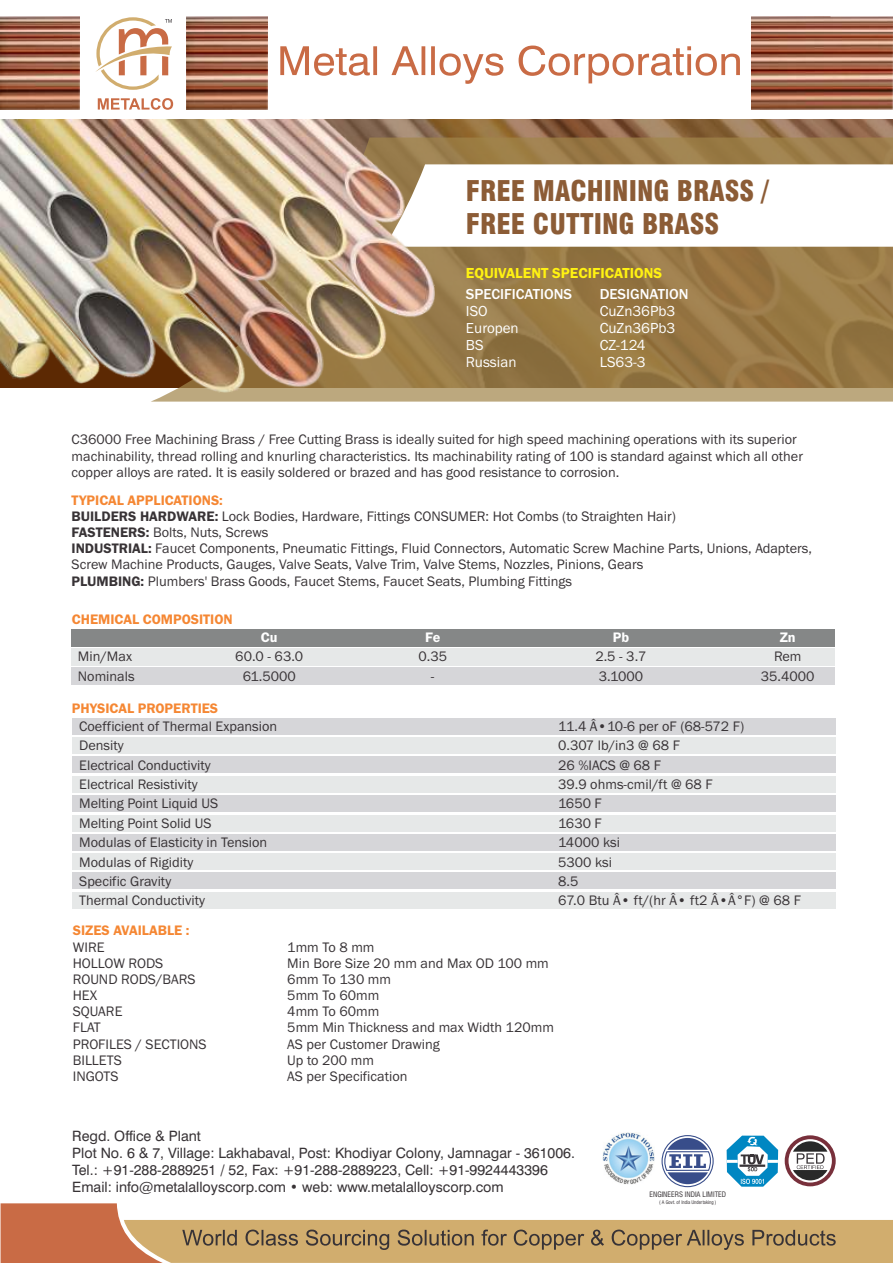
<style>
.page{position:relative;width:893px;height:1263px;background:#fff}
.page>*{position:absolute;margin:0;border:0;box-sizing:border-box;transform-origin:0 0}
.t1{font:900 condensed 27.9px/33.3px "Swiss 721 BT";color:#8c5c36}
.t2{font:15px "Franklin Gothic";color:#fff}
.t3{font:500 15px "Franklin Gothic";color:#fff}
.t4{font:600 15px "Franklin Gothic";color:#fff212}
.t5{font:14.25px/16.2px "Franklin Gothic";color:#383336}
.t6{font:14.25px/17.1px "Swiss 721 BT";color:#383336}
.t7{font:600 14.25px "Franklin Gothic";color:#f58733}
.t8{font:600 14.25px "Franklin Gothic";color:#fff}
.t9{font:condensed 7.35px "Swiss 721 BT";color:#383336}
.t10{font:condensed 4.8px "Swiss 721 BT";color:#383336}
.s1{font-weight:600;color:#f58733}
.s2{font-weight:600}
</style>
<div class="page">
<img style="left:0;top:16px;width:80px;height:93px">
<svg style="left:98px;top:98px;width:75px;height:12px"></svg>
<svg style="left:96px;top:17px;width:76px;height:73px"></svg>
<svg style="left:280px;top:46px;width:460px;height:38px"></svg>
<img style="left:751px;top:16px;width:141px;height:93px">
<img style="left:187px;top:16px;width:80px;height:93px">
<img style="left:435px;top:120px;width:458px;height:18px">
<svg style="left:151px;top:138px;width:742px;height:264px;background:#9c7e4c"></svg>
<svg style="left:435px;top:164px;width:458px;height:83px"></svg>
<img style="left:1px;top:120px;width:434px;height:273px">
<svg style="left:1px;top:1203px;width:892px;height:60px"></svg>
<svg style="left:727px;top:1135px;width:51px;height:52px"></svg>
<img style="left:603px;top:1133px;width:51px;height:52px">
<svg style="left:661px;top:1135px;width:53px;height:52px"></svg>
<svg style="left:664px;top:1138px;width:47px;height:46px"></svg>
<svg style="left:785px;top:1135px;width:51px;height:51px"></svg>
<div style="left:71px;top:629px;width:763px;height:18px;background:#858787"></div>
<div style="left:71px;top:648px;width:763px;height:18px;background:#e6e8e8"></div>
<div style="left:71px;top:667px;width:763px;height:18px;background:#d6d6d9"></div>
<div style="left:73px;top:718px;width:763px;height:17px;background:#d6d6d9"></div>
<div style="left:73px;top:815px;width:763px;height:17px;background:#e6e8e8"></div>
<div style="left:73px;top:892px;width:763px;height:17px;background:#e6e8e8"></div>
<div style="left:73px;top:737px;width:763px;height:17px;background:#e6e8e8"></div>
<div style="left:73px;top:834px;width:763px;height:17px;background:#d6d6d9"></div>
<div style="left:73px;top:776px;width:763px;height:16px;background:#e6e8e8"></div>
<div style="left:73px;top:853px;width:763px;height:17px;background:#e6e8e8"></div>
<div style="left:73px;top:757px;width:763px;height:16px;background:#d6d6d9"></div>
<div style="left:73px;top:795px;width:763px;height:16px;background:#d6d6d9"></div>
<div style="left:73px;top:872px;width:763px;height:17px;background:#d6d6d9"></div>
<h1 class="t1" style="left:466px;top:177px;width:304px">FREE MACHINING BRASS /<br>FREE CUTTING BRASS</h1>
<p class="t4" style="left:466px;top:267px;width:198px">EQUIVALENT SPECIFICATIONS</p>
<p class="t3" style="left:466px;top:288px;width:107px">SPECIFICATIONS</p>
<p class="t3" style="left:600px;top:288px;width:90px">DESIGNATION</p>
<p class="t2" style="left:466px;top:305px;width:23px">ISO</p>
<p class="t2" style="left:600px;top:305px;width:77px">CuZn36Pb3</p>
<p class="t2" style="left:466px;top:322px;width:54px">Europen</p>
<p class="t2" style="left:600px;top:322px;width:77px">CuZn36Pb3</p>
<p class="t2" style="left:466px;top:339px;width:19px">BS</p>
<p class="t2" style="left:600px;top:339px;width:47px">CZ-124</p>
<p class="t2" style="left:466px;top:356px;width:52px">Russian</p>
<p class="t2" style="left:600px;top:356px;width:48px">LS63-3</p>
<p class="t5" style="left:72px;top:433px;width:733px">C36000 Free Machining Brass / Free Cutting Brass is ideally suited for high speed machining operations with its superior machinability, thread rolling and knurling characteristics. Its machinability rating of 100 is standard against which all other copper alloys are rated. It is easily soldered or brazed and has good resistance to corrosion.</p>
<p class="t5" style="left:72px;top:493px;width:742px"><span class="s1">TYPICAL APPLICATIONS:<br></span><span class="s2">BUILDERS HARDWARE:</span> Lock Bodies, Hardware, Fittings CONSUMER: Hot Combs (to Straighten Hair)<br><span class="s2">FASTENERS:</span> Bolts, Nuts, Screws<br><span class="s2">INDUSTRIAL:</span> Faucet Components, Pneumatic Fittings, Fluid Connectors, Automatic Screw Machine Parts, Unions, Adapters, Screw Machine Products, Gauges, Valve Seats, Valve Trim, Valve Stems, Nozzles, Pinions, Gears<br><span class="s2">PLUMBING:</span> Plumbers' Brass Goods, Faucet Stems, Faucet Seats, Plumbing Fittings</p>
<p class="t7" style="left:72px;top:614px;width:162px">CHEMICAL COMPOSITION</p>
<p class="t8" style="left:261px;top:632px;width:18px">Cu</p>
<p class="t8" style="left:425px;top:632px;width:17px">Fe</p>
<p class="t8" style="left:613px;top:632px;width:18px">Pb</p>
<p class="t8" style="left:780px;top:632px;width:18px">Zn</p>
<p class="t5" style="left:78px;top:649px;width:56px">Min/Max</p>
<p class="t5" style="left:235px;top:649px;width:70px">60.0 - 63.0</p>
<p class="t5" style="left:418px;top:649px;width:30px">0.35</p>
<p class="t5" style="left:595px;top:649px;width:53px">2.5 - 3.7</p>
<p class="t5" style="left:774px;top:649px;width:29px">Rem</p>
<p class="t5" style="left:78px;top:669px;width:58px">Nominals</p>
<p class="t5" style="left:243px;top:669px;width:55px">61.5000</p>
<p class="t5" style="left:431px;top:669px;width:5px">-</p>
<p class="t5" style="left:599px;top:669px;width:46px">3.1000</p>
<p class="t5" style="left:761px;top:669px;width:55px">35.4000</p>
<p class="t7" style="left:72px;top:703px;width:148px">PHYSICAL PROPERTIES</p>
<p class="t5" style="left:79px;top:719px;width:200px">Coefficient of Thermal Expansion</p>
<p class="t5" style="left:558px;top:719px;width:188px">11.4 Â•10-6 per oF (68-572 F)</p>
<p class="t5" style="left:79px;top:738px;width:46px">Density</p>
<p class="t5" style="left:558px;top:738px;width:123px">0.307 lb/in3 @ 68 F</p>
<p class="t5" style="left:79px;top:758px;width:133px">Electrical Conductivity</p>
<p class="t5" style="left:558px;top:758px;width:105px">26 %IACS @ 68 F</p>
<p class="t5" style="left:79px;top:777px;width:120px">Electrical Resistivity</p>
<p class="t5" style="left:558px;top:777px;width:156px">39.9 ohms-cmil/ft @ 68 F</p>
<p class="t5" style="left:79px;top:796px;width:141px">Melting Point Liquid US</p>
<p class="t5" style="left:558px;top:796px;width:45px">1650 F</p>
<p class="t5" style="left:79px;top:816px;width:134px">Melting Point Solid US</p>
<p class="t5" style="left:558px;top:816px;width:45px">1630 F</p>
<p class="t5" style="left:79px;top:835px;width:189px">Modulas of Elasticity in Tension</p>
<p class="t5" style="left:558px;top:835px;width:63px">14000 ksi</p>
<p class="t5" style="left:79px;top:855px;width:116px">Modulas of Rigidity</p>
<p class="t5" style="left:558px;top:855px;width:56px">5300 ksi</p>
<p class="t5" style="left:79px;top:874px;width:93px">Specific Gravity</p>
<p class="t5" style="left:558px;top:874px;width:22px">8.5</p>
<p class="t5" style="left:79px;top:893px;width:127px">Thermal Conductivity</p>
<p class="t5" style="left:558px;top:893px;width:244px">67.0 Btu Â• ft/(hr Â• ft2 Â•Â°F) @ 68 F</p>
<p class="t7" style="left:73px;top:925px;width:118px">SIZES AVAILABLE :</p>
<p class="t5" style="left:73px;top:940px;width:33px">WIRE</p>
<p class="t5" style="left:287px;top:940px;width:89px">1mm To 8 mm</p>
<p class="t5" style="left:73px;top:956px;width:92px">HOLLOW RODS</p>
<p class="t5" style="left:287px;top:956px;width:263px">Min Bore Size 20 mm and Max OD 100 mm</p>
<p class="t5" style="left:73px;top:972px;width:124px">ROUND RODS/BARS</p>
<p class="t5" style="left:287px;top:972px;width:105px">6mm To 130 mm</p>
<p class="t5" style="left:73px;top:988px;width:26px">HEX</p>
<p class="t5" style="left:287px;top:988px;width:94px">5mm To 60mm</p>
<p class="t5" style="left:73px;top:1004px;width:51px">SQUARE</p>
<p class="t5" style="left:287px;top:1004px;width:94px">4mm To 60mm</p>
<p class="t5" style="left:73px;top:1021px;width:29px">FLAT</p>
<p class="t5" style="left:287px;top:1021px;width:268px">5mm Min Thickness and max Width 120mm</p>
<p class="t5" style="left:73px;top:1037px;width:135px">PROFILES / SECTIONS</p>
<p class="t5" style="left:287px;top:1037px;width:154px">AS per Customer Drawing</p>
<p class="t5" style="left:73px;top:1053px;width:50px">BILLETS</p>
<p class="t5" style="left:287px;top:1053px;width:88px">Up to 200 mm</p>
<p class="t5" style="left:73px;top:1069px;width:47px">INGOTS</p>
<p class="t5" style="left:287px;top:1069px;width:122px">AS per Specification</p>
<p class="t6" style="left:72px;top:1128px;width:504px">Regd. Office &amp; Plant<br>Plot No. 6 &amp; 7, Village: Lakhabaval, Post: Khodiyar Colony, Jamnagar - 361006.<br>Tel.: +91-288-2889251 / 52, Fax: +91-288-2889223, Cell: +91-9924443396<br>Email: info@metalalloyscorp.com • web: www.metalalloyscorp.com</p>
<p class="t9" style="left:649px;top:1192px;width:78px">ENGINEERS INDIA LIMITED</p>
<p class="t10" style="left:659px;top:1200px;width:59px">( A Govt. of India Undertaking )</p>
</div>
